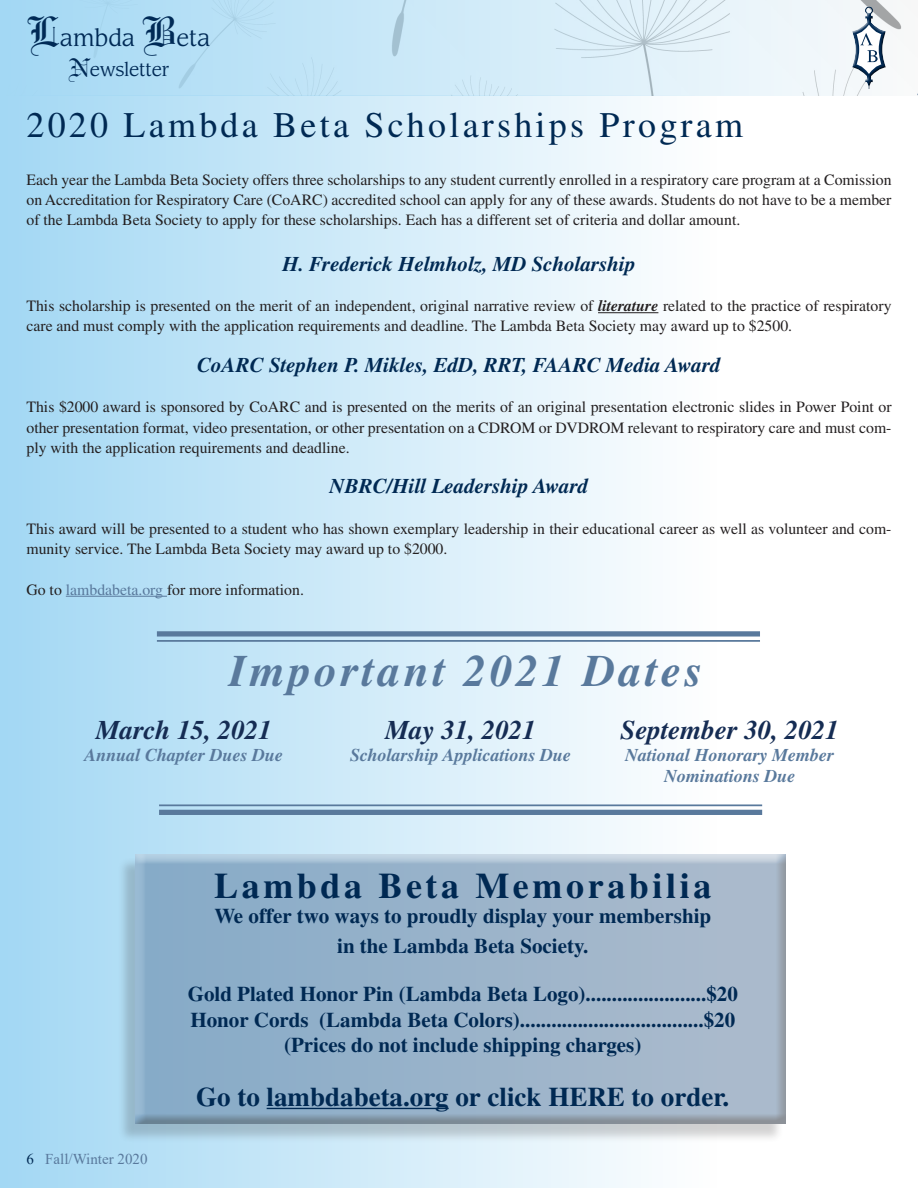
<style>
.page{position:relative;width:918px;height:1188px;background:#fff}
.page>*{position:absolute;margin:0;border:0;box-sizing:border-box;transform-origin:0 0}
.t1{font:italic 700 45px "Times";letter-spacing:.08em;color:#59799c}
.t2{font:36px "Times";letter-spacing:.09em;color:#002953}
.t3{font:700 36px "Times";letter-spacing:.1em;color:#002953}
.t4{font:italic 700 27px "Times";color:#152c53}
.t5{font:700 27px "Times";color:#002953}
.t6{font:22.5px "Leawood";letter-spacing:-.005em;color:#002a56}
.t7{font:700 21px "Times";color:#002953}
.t8{font:italic 700 21px "Times";color:#002953}
.t9{font:italic 700 18px "Times";color:#59799c}
.t10{font:18px "Leawood";letter-spacing:-.015em;color:#002a56}
.t11{font:15.75px/20.2px "Times";color:#231f20;text-align:justify}
.t12{font:15px "Times New Roman";color:#59799c}
.s1{font-family:"Linotext";font-size:45px}
.s2{font-family:"Linotext";font-size:27px}
.s3{font-weight:700;font-style:italic}
.s4{color:#59799c}
.s5{color:#002953}
</style>
<div class="page">
<div style="left:0;top:95px;width:918px;height:1093px;background:linear-gradient(to right,#a7d9f4,#fff)"></div>
<hr style="left:598px;top:312px;width:60px;height:1px;background:#231f20">
<hr style="left:66px;top:596px;width:101px;height:1px;background:#59799c">
<div style="left:157px;top:631px;width:603px;height:6px;background:#59799c"></div>
<hr style="left:157px;top:640px;width:603px;height:2px;background:#59799c">
<div style="left:117px;top:857px;width:667px;height:286px;background:#231f20;opacity:.4"></div>
<div style="left:135px;top:854px;width:652px;height:271px;background:#231f20;opacity:.75"></div>
<hr style="left:267px;top:1108px;width:182px;height:1px;background:#002953">
<div style="left:159px;top:810px;width:603px;height:5px;background:#59799c"></div>
<hr style="left:159px;top:804px;width:603px;height:2px;background:#59799c">
<div style="left:0;top:0;width:918px;height:95px;background:linear-gradient(to right,#a5daf6,#f6f7f7)"></div>
<div style="left:849px;top:3px;width:39px;height:87px;background:#fff;opacity:.75"></div>
<div style="left:850px;top:7px;width:39px;height:85px;background:#231f20;opacity:.75"></div>
<p class="t6" style="left:27px;top:25px;width:185px"><span class="s1">L</span>ambda <span class="s1">B</span>eta</p>
<p class="t10" style="left:68px;top:59px;width:102px"><span class="s2">N</span>ewsletter</p>
<p class="t2" style="left:26px;top:105px;width:718px">2020 Lambda Beta Scholarships Program</p>
<p class="t11" style="left:26px;top:169px;width:867px">Each year the Lambda Beta Society offers three scholarships to any student currently enrolled in a respiratory care program at a Comission on Accreditation for Respiratory Care (CoARC) accredited school can apply for any of these awards. Students do not have to be a member of the Lambda Beta Society to apply for these scholarships. Each has a different set of criteria and dollar amount.</p>
<p class="t8" style="left:282px;top:251px;width:355px">H. Frederick Helmholz, MD Scholarship</p>
<p class="t11" style="left:26px;top:296px;width:867px">This scholarship is presented on the merit of an independent, original narrative review of <span class="s3">literature</span> related to the practice of respiratory care and must comply with the application requirements and deadline. The Lambda Beta Society may award up to $2500.</p>
<p class="t8" style="left:197px;top:353px;width:525px">CoARC Stephen P. Mikles, EdD, RRT, FAARC Media Award</p>
<p class="t11" style="left:26px;top:397px;width:867px">This $2000 award is sponsored by CoARC and is presented on the merits of an original presentation electronic slides in Power Point or other presentation format, video presentation, or other presentation on a CDROM or DVDROM relevant to respiratory care and must com&shy;ply with the application requirements and deadline.</p>
<p class="t8" style="left:330px;top:474px;width:260px">NBRC/Hill Leadership Award</p>
<p class="t11" style="left:26px;top:518px;width:867px">This award will be presented to a student who has shown exemplary leadership in their educational career as well as volunteer and com&shy;munity service. The Lambda Beta Society may award up to $2000.</p>
<p class="t11" style="left:26px;top:579px;width:279px">Go to <span class="s4">lambdabeta.org</span> for more information.</p>
<p class="t1" style="left:229px;top:645px;width:475px">Important 2021 Dates</p>
<p class="t4" style="left:385px;top:714px;width:152px">May 31, 2021</p>
<p class="t9" style="left:350px;top:744px;width:223px">Scholarship Applications Due</p>
<p class="t4" style="left:96px;top:714px;width:177px">March 15, 2021</p>
<p class="t9" style="left:85px;top:744px;width:200px">Annual Chapter Dues Due</p>
<p class="t4" style="left:621px;top:714px;width:220px">September 30, 2021</p>
<p class="t9" style="left:625px;top:744px;width:211px">National Honorary Member</p>
<p class="t9" style="left:664px;top:766px;width:133px">Nominations Due</p>
<p class="t12" style="left:26px;top:1149px;width:123px"><span class="s5">6</span> Fall/Winter 2020</p>
<p class="t3" style="left:214px;top:865px;width:499px">Lambda Beta Memorabilia</p>
<p class="t7" style="left:214px;top:904px;width:498px">We offer two ways to proudly display your membership</p>
<p class="t7" style="left:337px;top:933px;width:253px">in the Lambda Beta Society.</p>
<p class="t7" style="left:188px;top:982px;width:552px">Gold Plated Honor Pin (Lambda Beta Logo).......................$20</p>
<p class="t7" style="left:190px;top:1007px;width:546px">Honor Cords (Lambda Beta Colors)...................................$20</p>
<p class="t7" style="left:284px;top:1032px;width:359px">(Prices do not include shipping charges)</p>
<p class="t5" style="left:196px;top:1081px;width:535px">Go to lambdabeta.org or click HERE to order.</p>
</div>
